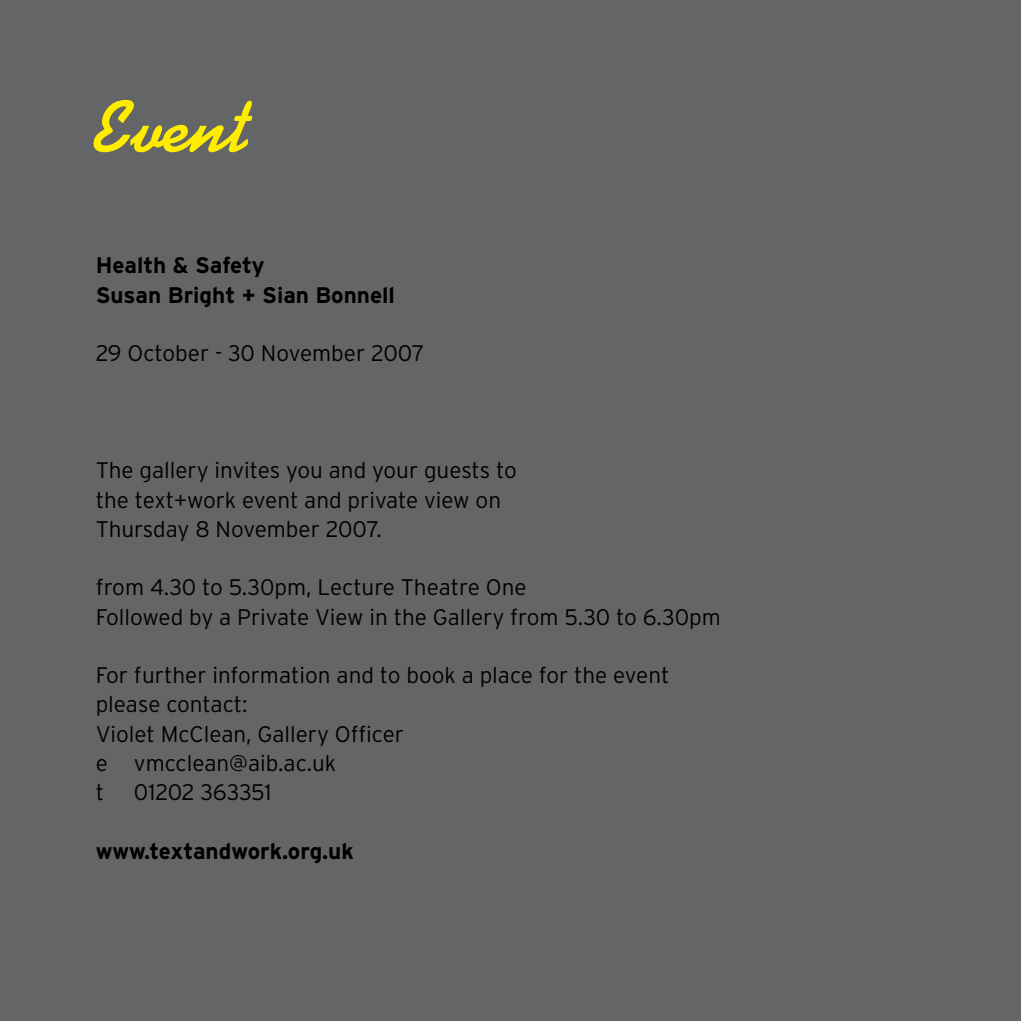
<style>
.page{position:relative;width:1021px;height:1021px;background:#fff}
.page>*{position:absolute;margin:0;border:0;box-sizing:border-box;transform-origin:0 0}
.t1{font:700 74.25px "Kaufmann";color:#ffed00}
.t2{font:300 22.5px/29.2px "Interstate";color:#000}
.t3{font:700 22.5px/29.2px "Interstate";color:#000}
</style>
<div class="page">
<div style="left:0;top:0;width:1020px;height:1020px;background:#646567"></div>
<h1 class="t1" style="left:96px;top:83px;width:153px">Event</h1>
<p class="t3" style="left:96px;top:251px;width:301px">Health &amp; Safety<br>Susan Bright + Sian Bonnell</p>
<p class="t2" style="left:96px;top:338px;width:330px">29 October - 30 November 2007</p>
<p class="t2" style="left:96px;top:455px;width:422px">The gallery invites you and your guests to the text+work event and private view on<br>Thursday 8 November 2007.</p>
<p class="t2" style="left:96px;top:572px;width:626px">from 4.30 to 5.30pm, Lecture Theatre One<br>Followed by a Private View in the Gallery from 5.30 to 6.30pm</p>
<p class="t2" style="left:96px;top:660px;width:575px">For further information and to book a place for the event please contact:<br>Violet McClean, Gallery Officer<br>e vmcclean@aib.ac.uk<br>t</p>
<p class="t2" style="left:134px;top:777px;width:139px">01202 363351</p>
<p class="t3" style="left:96px;top:836px;width:259px">www.textandwork.org.uk</p>
</div>
